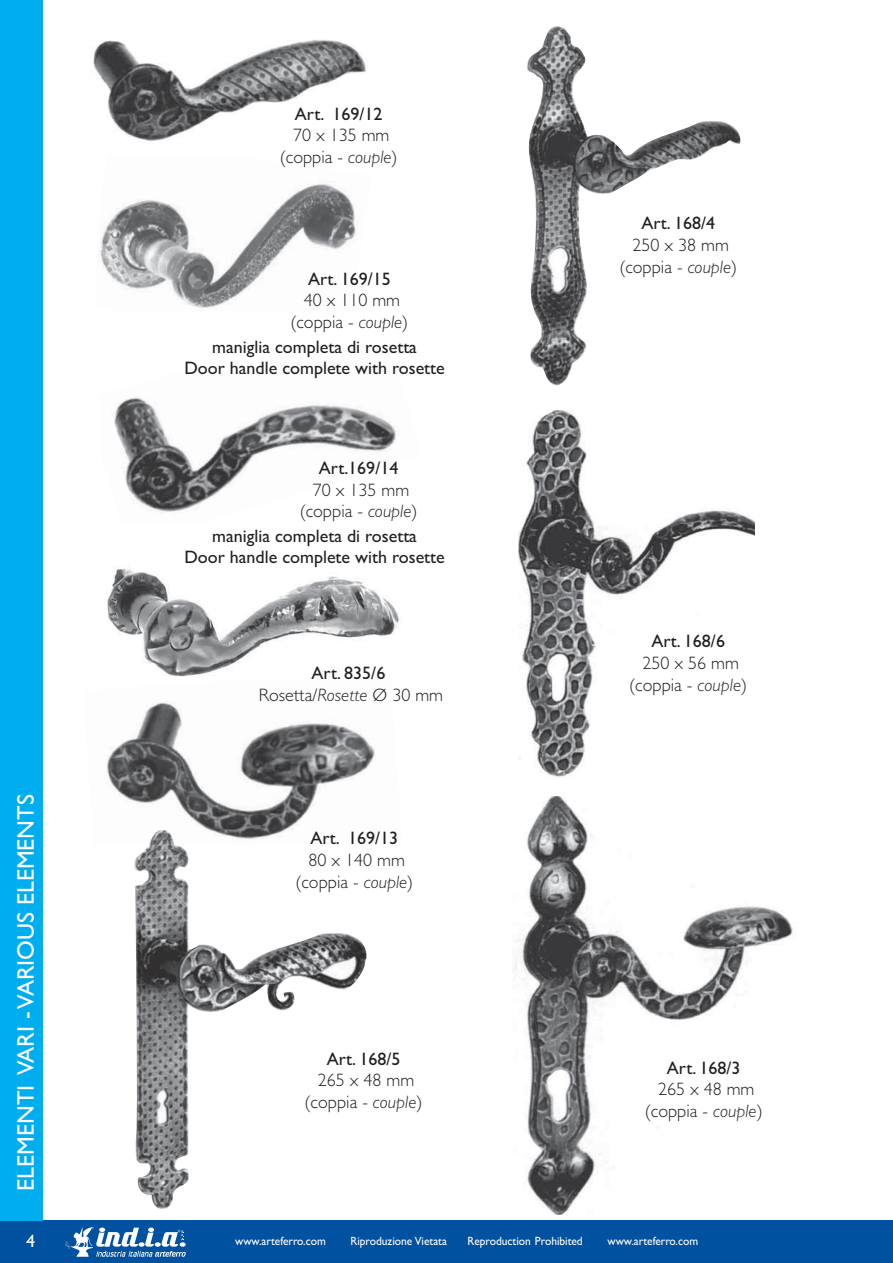
<style>
.page{position:relative;width:893px;height:1263px;background:#fff}
.page>*{position:absolute;margin:0;border:0;box-sizing:border-box;transform-origin:0 0}
.t1{font:24px "Gill Sans";color:#fff}
.t2{font:300 18px/21.6px "Gill Sans";color:#231f20;text-align:center}
.t3{font:18px/21.6px "Gill Sans";color:#231f20;text-align:center}
.t4{font:18px "Gill Sans";color:#fff}
.t5{font:12px "Gill Sans";color:#fff;scale:.95 1}
.s1{font-style:italic}
.s2{font-weight:400}
</style>
<div class="page">
<div style="left:0;top:1220px;width:893px;height:43px;background:#00519f"></div>
<svg style="left:65px;top:1227px;width:121px;height:30px"></svg>
<div style="left:0;top:0;width:42px;height:1220px;background:#00aeef"></div>
<img style="left:515px;top:796px;width:278px;height:418px">
<img style="left:518px;top:410px;width:236px;height:367px">
<img style="left:93px;top:40px;width:273px;height:101px">
<img style="left:100px;top:184px;width:256px;height:124px">
<img style="left:113px;top:397px;width:283px;height:115px">
<img style="left:107px;top:568px;width:295px;height:109px">
<img style="left:106px;top:702px;width:269px;height:128px">
<img style="left:527px;top:26px;width:214px;height:360px">
<img style="left:134px;top:830px;width:233px;height:379px">
<h1 class="t1" style="left:18px;top:1191px;width:398px;rotate:-90deg">ELEMENTI VARI - VARIOUS ELEMENTS</h1>
<p class="t3" style="left:295px;top:105px;width:89px">Art. 169/12</p>
<p class="t2" style="left:280px;top:127px;width:119px">70 x 135 mm (coppia - <span class="s1">couple</span>)</p>
<p class="t3" style="left:308px;top:270px;width:84px">Art. 169/15</p>
<p class="t2" style="left:290px;top:291px;width:119px">40 x 110 mm (coppia - <span class="s1">couple</span>)</p>
<p class="t3" style="left:184px;top:338px;width:262px">maniglia completa di rosetta<br>Door handle complete with rosette</p>
<p class="t3" style="left:319px;top:459px;width:81px">Art.169/14</p>
<p class="t2" style="left:300px;top:481px;width:119px">70 x 135 mm (coppia - <span class="s1">couple</span>)</p>
<p class="t3" style="left:184px;top:527px;width:262px">maniglia completa di rosetta<br>Door handle complete with rosette</p>
<p class="t2" style="left:259px;top:664px;width:186px"><span class="s2">Art. 835/6<br></span>Rosetta/<span class="s1">Rosette</span> Ø 30 mm</p>
<p class="t3" style="left:310px;top:830px;width:89px">Art. 169/13</p>
<p class="t2" style="left:295px;top:851px;width:119px">80 x 140 mm (coppia - <span class="s1">couple</span>)</p>
<p class="t3" style="left:327px;top:1050px;width:75px">Art. 168/5</p>
<p class="t2" style="left:305px;top:1072px;width:119px">265 x 48 mm (coppia - <span class="s1">couple</span>)</p>
<p class="t3" style="left:641px;top:214px;width:75px">Art. 168/4</p>
<p class="t2" style="left:619px;top:236px;width:119px">250 x 38 mm (coppia - <span class="s1">couple</span>)</p>
<p class="t3" style="left:651px;top:633px;width:75px">Art. 168/6</p>
<p class="t2" style="left:629px;top:654px;width:119px">250 x 56 mm (coppia - <span class="s1">couple</span>)</p>
<p class="t3" style="left:667px;top:1059px;width:75px">Art. 168/3</p>
<p class="t2" style="left:645px;top:1080px;width:119px">265 x 48 mm (coppia - <span class="s1">couple</span>)</p>
<p class="t4" style="left:26px;top:1230px;width:10px">4</p>
<p class="t5" style="left:235px;top:1237px;width:97px">www.arteferro.com</p>
<p class="t5" style="left:350px;top:1237px;width:103px">Riproduzione Vietata</p>
<p class="t5" style="left:467px;top:1237px;width:123px">Reproduction Prohibited</p>
<p class="t5" style="left:607px;top:1237px;width:97px">www.arteferro.com</p>
</div>
